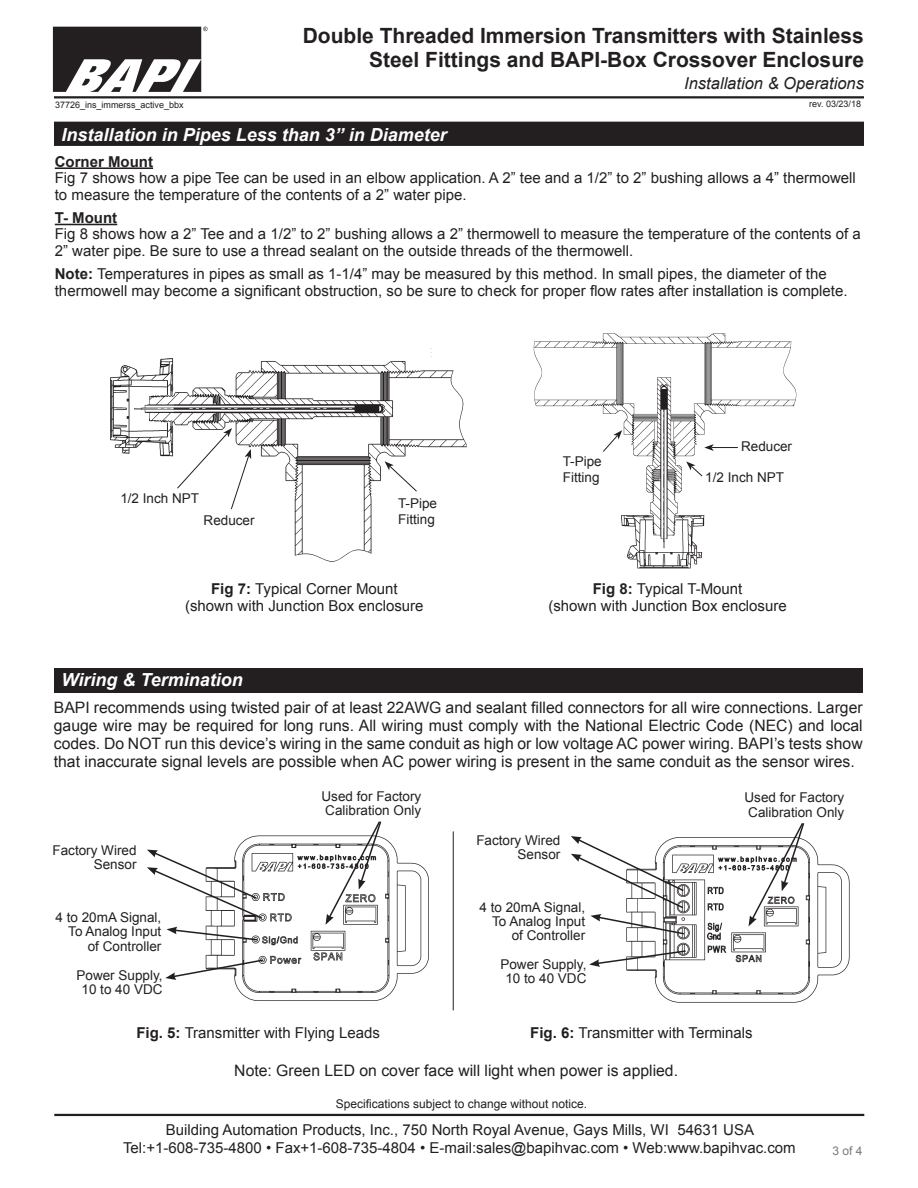
<style>
.page{position:relative;width:918px;height:1188px;background:#fff}
.page>*{position:absolute;margin:0;border:0;box-sizing:border-box;transform-origin:0 0}
.t1{font:700 21px/24px "Arial";color:#231f20;text-align:right}
.Datasheet_Section_Ti{font:italic 700 18px "Arial";color:#fff}
.t2{font:italic 16.5px "Arial";color:#231f20}
.t3{font:15.75px/18px "Arial";color:#231f20;text-align:justify}
.t4{font:15px/16.5px "Arial";color:#231f20}
.t5{font:700 15px "Arial";color:#231f20}
.t6{font:13.5px/14.2px "Arial";color:#231f20;text-align:right}
.t7{font:12px "Arial";color:#231f20}
.t8{font:12px "Arial";color:#787a7d}
.t9{font:9px "Arial";color:#231f20}
.s1{font-weight:700}
</style>
<div class="page">
<hr style="left:54px;top:1114px;width:810px;height:2px;background:#231f20">
<img style="left:53px;top:27px;width:155px;height:65px">
<hr style="left:54px;top:96px;width:810px;height:2px;background:#231f20">
<div style="left:55px;top:668px;width:808px;height:25px;background:#231f20"></div>
<img style="left:205px;top:835px;width:224px;height:166px">
<img style="left:626px;top:837px;width:224px;height:166px">
<hr style="left:453px;top:831px;width:1px;height:179px;background:#231f20">
<svg style="left:147px;top:850px;width:117px;height:70px"></svg>
<svg style="left:167px;top:927px;width:92px;height:14px"></svg>
<svg style="left:165px;top:958px;width:100px;height:22px"></svg>
<svg style="left:571px;top:836px;width:115px;height:100px"></svg>
<svg style="left:589px;top:949px;width:98px;height:18px"></svg>
<svg style="left:749px;top:823px;width:56px;height:103px"></svg>
<svg style="left:326px;top:821px;width:56px;height:104px"></svg>
<hr style="left:55px;top:167px;width:98px;height:2px;background:#231f20">
<hr style="left:55px;top:224px;width:62px;height:1px;background:#231f20">
<img style="left:533px;top:333px;width:264px;height:236px">
<svg style="left:602px;top:430px;width:20px;height:23px"></svg>
<svg style="left:704px;top:444px;width:34px;height:7px"></svg>
<svg style="left:686px;top:461px;width:17px;height:16px"></svg>
<img style="left:110px;top:348px;width:357px;height:214px">
<svg style="left:176px;top:428px;width:75px;height:82px"></svg>
<svg style="left:385px;top:461px;width:33px;height:31px"></svg>
<div style="left:55px;top:122px;width:808px;height:23px;background:#231f20"></div>
<div style="left:54px;top:122px;width:810px;height:24px;border:2px solid #231f20"></div>
<h1 class="t1" style="left:303px;top:24px;width:563px">Double Threaded Immersion Transmitters with Stainless<br>Steel Fittings and BAPI-Box Crossover Enclosure</h1>
<p class="t2" style="left:684px;top:73px;width:181px">Installation &amp; Operations</p>
<p class="t9" style="left:55px;top:99px;width:130px">37726_ins_immerss_active_bbx</p>
<p class="t9" style="left:809px;top:98px;width:53px">rev. 03/23/18</p>
<p class="Datasheet_Section_Ti" style="left:62px;top:123px;width:387px">Installation in Pipes Less than 3” in Diameter</p>
<p class="t5" style="left:55px;top:151px;width:100px">Corner Mount</p>
<p class="t4" style="left:55px;top:170px;width:803px">Fig 7 shows how a pipe Tee can be used in an elbow application. A 2” tee and a 1/2” to 2” bushing allows a 4” thermowell to measure the temperature of the contents of a 2” water pipe.</p>
<p class="t5" style="left:55px;top:208px;width:64px">T- Mount</p>
<p class="t4" style="left:55px;top:226px;width:807px">Fig 8 shows how a 2” Tee and a 1/2” to 2” bushing allows a 2” thermowell to measure the temperature of the contents of a<br>2” water pipe. Be sure to use a thread sealant on the outside threads of the thermowell.</p>
<p class="t4" style="left:55px;top:266px;width:794px"><span class="s1">Note:</span> Temperatures in pipes as small as 1-1/4” may be measured by this method. In small pipes, the diameter of the thermowell may become a significant obstruction, so be sure to check for proper flow rates after installation is complete.</p>
<p class="t6" style="left:120px;top:491px;width:80px">1/2 Inch NPT</p>
<p class="t6" style="left:204px;top:513px;width:53px">Reducer</p>
<p class="t6" style="left:398px;top:495px;width:41px;line-height:16.2px;text-align:left">T-Pipe<br>Fitting</p>
<p class="t4" style="left:211px;top:581px;width:188px"><span class="s1">Fig 7:</span> Typical Corner Mount</p>
<p class="t4" style="left:185px;top:597px;width:240px">(shown with Junction Box enclosure</p>
<p class="t6" style="left:563px;top:453px;width:41px;line-height:16.2px;text-align:left">T-Pipe<br>Fitting</p>
<p class="t6" style="left:741px;top:440px;width:53px">Reducer</p>
<p class="t6" style="left:705px;top:471px;width:80px">1/2 Inch NPT</p>
<p class="t4" style="left:593px;top:581px;width:151px"><span class="s1">Fig 8:</span> Typical T-Mount</p>
<p class="t4" style="left:548px;top:597px;width:240px">(shown with Junction Box enclosure</p>
<p class="Datasheet_Section_Ti" style="left:62px;top:667px;width:183px">Wiring &amp; Termination</p>
<p class="t3" style="left:54px;top:699px;width:810px">BAPI recommends using twisted pair of at least 22AWG and sealant filled connectors for all wire connections. Larger gauge wire may be required for long runs. All wiring must comply with the National Electric Code (NEC) and local codes. Do NOT run this device’s wiring in the same conduit as high or low voltage AC power wiring. BAPI’s tests show that inaccurate signal levels are possible when AC power wiring is present in the same conduit as the sensor wires.</p>
<p class="t6" style="left:53px;top:843px;width:86px">Factory Wired<br>Sensor</p>
<p class="t6" style="left:56px;top:910px;width:107px">4 to 20mA Signal,<br>To Analog Input of Controller</p>
<p class="t6" style="left:77px;top:968px;width:88px">Power Supply,</p>
<p class="t6" style="left:82px;top:982px;width:83px">10 to 40 VDC</p>
<p class="t6" style="left:322px;top:789px;width:101px;text-align:left">Used for Factory<br>Calibration Only</p>
<p class="t4" style="left:136px;top:1025px;width:245px"><span class="s1">Fig. 5:</span> Transmitter with Flying Leads</p>
<p class="t6" style="left:476px;top:833px;width:86px">Factory Wired<br>Sensor</p>
<p class="t6" style="left:479px;top:900px;width:107px">4 to 20mA Signal,<br>To Analog Input of Controller</p>
<p class="t6" style="left:500px;top:957px;width:88px">Power Supply,</p>
<p class="t6" style="left:505px;top:972px;width:83px">10 to 40 VDC</p>
<p class="t6" style="left:745px;top:791px;width:101px;text-align:left">Used for Factory<br>Calibration Only</p>
<p class="t4" style="left:530px;top:1025px;width:224px"><span class="s1">Fig. 6:</span> Transmitter with Terminals</p>
<p class="t3" style="left:234px;top:1061px;width:445px">Note: Green LED on cover face will light when power is applied.</p>
<p class="t7" style="left:336px;top:1095px;width:253px">Specifications subject to change without notice.</p>
<p class="t4" style="left:123px;top:1121px;width:674px;line-height:18px;text-align:center">Building Automation Products, Inc., 750 North Royal Avenue, Gays Mills, WI 54631 USA<br>Tel:+1-608-735-4800 • Fax+1-608-735-4804 • E-mail:sales@bapihvac.com • Web:www.bapihvac.com</p>
<p class="t8" style="left:833px;top:1143px;width:32px">3 of 4</p>
</div>
